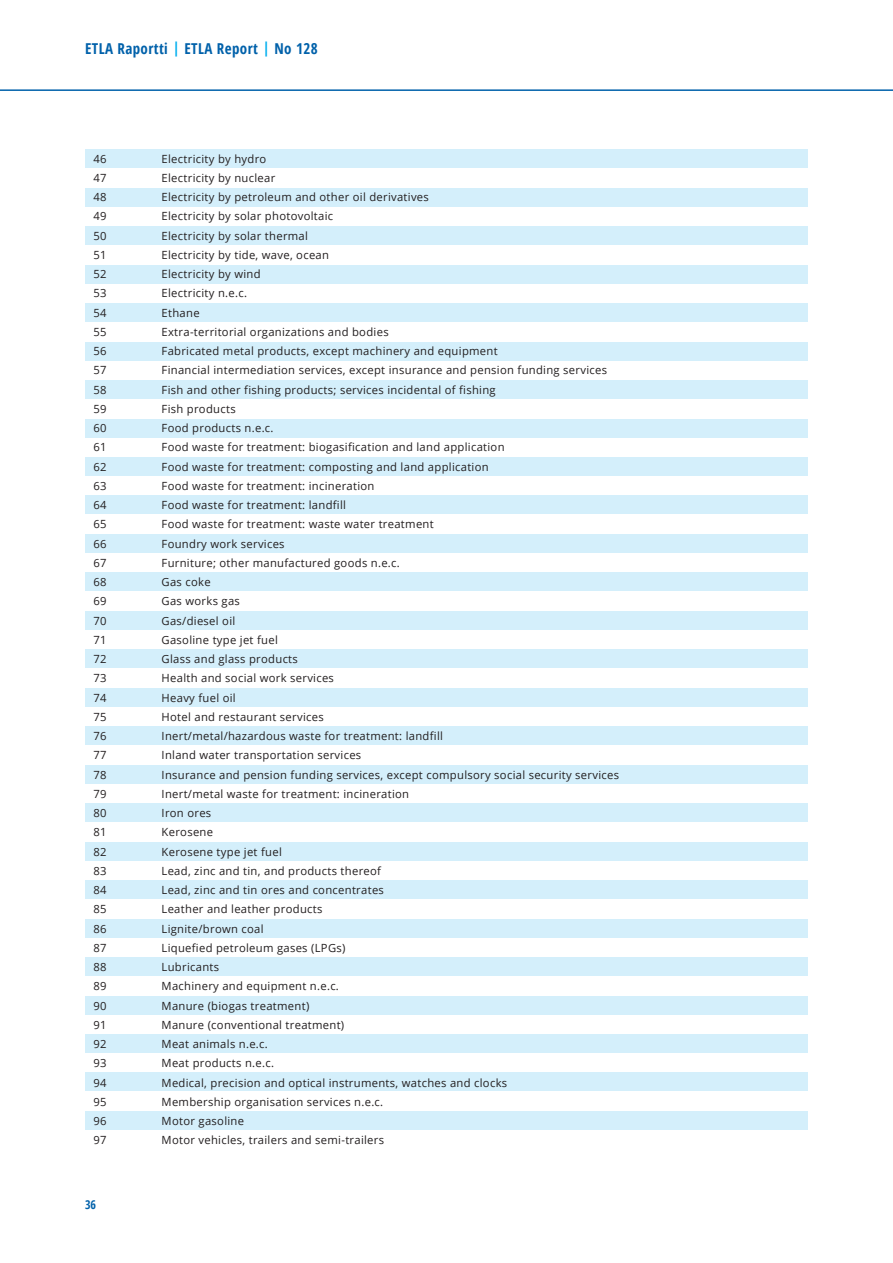
<style>
.page{position:relative;width:893px;height:1263px;background:#fff}
.page>*{position:absolute;margin:0;border:0;box-sizing:border-box;transform-origin:0 0}
.t1{font:700 condensed 15px "Open Sans";letter-spacing:.025em;color:#0161aa}
.t2{font:700 condensed 12px "Open Sans";color:#0161aa}
.t3{font:11.25px "Open Sans";letter-spacing:.025em;color:#231f20}
.s1{color:#00aeef}
</style>
<div class="page">
<hr style="left:0;top:89px;width:893px;height:2px;background:#0161aa">
<div style="left:85px;top:995px;width:723px;height:19px;background:#d4effb"></div>
<div style="left:85px;top:957px;width:723px;height:19px;background:#d4effb"></div>
<div style="left:85px;top:1072px;width:723px;height:19px;background:#d4effb"></div>
<div style="left:85px;top:1034px;width:723px;height:19px;background:#d4effb"></div>
<div style="left:85px;top:1111px;width:723px;height:19px;background:#d4effb"></div>
<div style="left:85px;top:149px;width:723px;height:19px;background:#d4effb"></div>
<div style="left:85px;top:226px;width:723px;height:19px;background:#d4effb"></div>
<div style="left:85px;top:188px;width:723px;height:19px;background:#d4effb"></div>
<div style="left:85px;top:303px;width:723px;height:19px;background:#d4effb"></div>
<div style="left:85px;top:265px;width:723px;height:19px;background:#d4effb"></div>
<div style="left:85px;top:380px;width:723px;height:19px;background:#d4effb"></div>
<div style="left:85px;top:342px;width:723px;height:18px;background:#d4effb"></div>
<div style="left:85px;top:457px;width:723px;height:19px;background:#d4effb"></div>
<div style="left:85px;top:418px;width:723px;height:19px;background:#d4effb"></div>
<div style="left:85px;top:534px;width:723px;height:19px;background:#d4effb"></div>
<div style="left:85px;top:495px;width:723px;height:19px;background:#d4effb"></div>
<div style="left:85px;top:611px;width:723px;height:19px;background:#d4effb"></div>
<div style="left:85px;top:572px;width:723px;height:19px;background:#d4effb"></div>
<div style="left:85px;top:688px;width:723px;height:19px;background:#d4effb"></div>
<div style="left:85px;top:649px;width:723px;height:19px;background:#d4effb"></div>
<div style="left:85px;top:765px;width:723px;height:19px;background:#d4effb"></div>
<div style="left:85px;top:726px;width:723px;height:19px;background:#d4effb"></div>
<div style="left:85px;top:842px;width:723px;height:18px;background:#d4effb"></div>
<div style="left:85px;top:803px;width:723px;height:19px;background:#d4effb"></div>
<div style="left:85px;top:919px;width:723px;height:18px;background:#d4effb"></div>
<div style="left:85px;top:880px;width:723px;height:19px;background:#d4effb"></div>
<h1 class="t1" style="left:85px;top:38px;width:234px">ETLA Raportti <span class="s1">|</span> ETLA Report <span class="s1">|</span> No 128</h1>
<p class="t3" style="left:94px;top:151px;width:15px">46</p>
<p class="t3" style="left:162px;top:151px;width:106px">Electricity by hydro</p>
<p class="t3" style="left:94px;top:170px;width:15px">47</p>
<p class="t3" style="left:162px;top:170px;width:115px">Electricity by nuclear</p>
<p class="t3" style="left:94px;top:189px;width:15px">48</p>
<p class="t3" style="left:162px;top:189px;width:269px">Electricity by petroleum and other oil derivatives</p>
<p class="t3" style="left:94px;top:208px;width:15px">49</p>
<p class="t3" style="left:162px;top:208px;width:173px">Electricity by solar photovoltaic</p>
<p class="t3" style="left:94px;top:228px;width:15px">50</p>
<p class="t3" style="left:162px;top:228px;width:148px">Electricity by solar thermal</p>
<p class="t3" style="left:94px;top:247px;width:15px">51</p>
<p class="t3" style="left:162px;top:247px;width:169px">Electricity by tide, wave, ocean</p>
<p class="t3" style="left:94px;top:266px;width:15px">52</p>
<p class="t3" style="left:162px;top:266px;width:101px">Electricity by wind</p>
<p class="t3" style="left:94px;top:285px;width:15px">53</p>
<p class="t3" style="left:162px;top:285px;width:87px">Electricity n.e.c.</p>
<p class="t3" style="left:94px;top:305px;width:15px">54</p>
<p class="t3" style="left:162px;top:305px;width:40px">Ethane</p>
<p class="t3" style="left:94px;top:324px;width:15px">55</p>
<p class="t3" style="left:162px;top:324px;width:229px">Extra-territorial organizations and bodies</p>
<p class="t3" style="left:94px;top:343px;width:15px">56</p>
<p class="t3" style="left:162px;top:343px;width:338px">Fabricated metal products, except machinery and equipment</p>
<p class="t3" style="left:94px;top:362px;width:15px">57</p>
<p class="t3" style="left:162px;top:362px;width:447px">Financial intermediation services, except insurance and pension funding services</p>
<p class="t3" style="left:94px;top:382px;width:15px">58</p>
<p class="t3" style="left:162px;top:382px;width:336px">Fish and other fishing products; services incidental of fishing</p>
<p class="t3" style="left:94px;top:401px;width:15px">59</p>
<p class="t3" style="left:162px;top:401px;width:76px">Fish products</p>
<p class="t3" style="left:94px;top:420px;width:15px">60</p>
<p class="t3" style="left:162px;top:420px;width:114px">Food products n.e.c.</p>
<p class="t3" style="left:94px;top:439px;width:15px">61</p>
<p class="t3" style="left:162px;top:439px;width:345px">Food waste for treatment: biogasification and land application</p>
<p class="t3" style="left:94px;top:459px;width:15px">62</p>
<p class="t3" style="left:162px;top:459px;width:329px">Food waste for treatment: composting and land application</p>
<p class="t3" style="left:94px;top:478px;width:15px">63</p>
<p class="t3" style="left:162px;top:478px;width:214px">Food waste for treatment: incineration</p>
<p class="t3" style="left:94px;top:497px;width:15px">64</p>
<p class="t3" style="left:162px;top:497px;width:186px">Food waste for treatment: landfill</p>
<p class="t3" style="left:94px;top:516px;width:15px">65</p>
<p class="t3" style="left:162px;top:516px;width:274px">Food waste for treatment: waste water treatment</p>
<p class="t3" style="left:94px;top:536px;width:15px">66</p>
<p class="t3" style="left:162px;top:536px;width:125px">Foundry work services</p>
<p class="t3" style="left:94px;top:555px;width:15px">67</p>
<p class="t3" style="left:162px;top:555px;width:240px">Furniture; other manufactured goods n.e.c.</p>
<p class="t3" style="left:94px;top:574px;width:15px">68</p>
<p class="t3" style="left:162px;top:574px;width:51px">Gas coke</p>
<p class="t3" style="left:94px;top:593px;width:15px">69</p>
<p class="t3" style="left:162px;top:593px;width:80px">Gas works gas</p>
<p class="t3" style="left:94px;top:613px;width:15px">70</p>
<p class="t3" style="left:162px;top:613px;width:75px">Gas/diesel oil</p>
<p class="t3" style="left:94px;top:632px;width:15px">71</p>
<p class="t3" style="left:162px;top:632px;width:118px">Gasoline type jet fuel</p>
<p class="t3" style="left:94px;top:651px;width:15px">72</p>
<p class="t3" style="left:162px;top:651px;width:138px">Glass and glass products</p>
<p class="t3" style="left:94px;top:670px;width:15px">73</p>
<p class="t3" style="left:162px;top:670px;width:174px">Health and social work services</p>
<p class="t3" style="left:94px;top:690px;width:15px">74</p>
<p class="t3" style="left:162px;top:690px;width:76px">Heavy fuel oil</p>
<p class="t3" style="left:94px;top:709px;width:15px">75</p>
<p class="t3" style="left:162px;top:709px;width:164px">Hotel and restaurant services</p>
<p class="t3" style="left:94px;top:728px;width:15px">76</p>
<p class="t3" style="left:162px;top:728px;width:283px">Inert/metal/hazardous waste for treatment: landfill</p>
<p class="t3" style="left:94px;top:747px;width:15px">77</p>
<p class="t3" style="left:162px;top:747px;width:201px">Inland water transportation services</p>
<p class="t3" style="left:94px;top:767px;width:15px">78</p>
<p class="t3" style="left:162px;top:767px;width:459px">Insurance and pension funding services, except compulsory social security services</p>
<p class="t3" style="left:94px;top:786px;width:15px">79</p>
<p class="t3" style="left:162px;top:786px;width:249px">Inert/metal waste for treatment: incineration</p>
<p class="t3" style="left:94px;top:805px;width:15px">80</p>
<p class="t3" style="left:162px;top:805px;width:51px">Iron ores</p>
<p class="t3" style="left:94px;top:824px;width:15px">81</p>
<p class="t3" style="left:162px;top:824px;width:53px">Kerosene</p>
<p class="t3" style="left:94px;top:844px;width:15px">82</p>
<p class="t3" style="left:162px;top:844px;width:122px">Kerosene type jet fuel</p>
<p class="t3" style="left:94px;top:863px;width:15px">83</p>
<p class="t3" style="left:162px;top:863px;width:221px">Lead, zinc and tin, and products thereof</p>
<p class="t3" style="left:94px;top:882px;width:15px">84</p>
<p class="t3" style="left:162px;top:882px;width:224px">Lead, zinc and tin ores and concentrates</p>
<p class="t3" style="left:94px;top:901px;width:15px">85</p>
<p class="t3" style="left:162px;top:901px;width:162px">Leather and leather products</p>
<p class="t3" style="left:94px;top:921px;width:15px">86</p>
<p class="t3" style="left:162px;top:921px;width:104px">Lignite/brown coal</p>
<p class="t3" style="left:94px;top:940px;width:15px">87</p>
<p class="t3" style="left:162px;top:940px;width:185px">Liquefied petroleum gases (LPGs)</p>
<p class="t3" style="left:94px;top:959px;width:15px">88</p>
<p class="t3" style="left:162px;top:959px;width:59px">Lubricants</p>
<p class="t3" style="left:94px;top:978px;width:15px">89</p>
<p class="t3" style="left:162px;top:978px;width:179px">Machinery and equipment n.e.c.</p>
<p class="t3" style="left:94px;top:998px;width:15px">90</p>
<p class="t3" style="left:162px;top:998px;width:149px">Manure (biogas treatment)</p>
<p class="t3" style="left:94px;top:1017px;width:15px">91</p>
<p class="t3" style="left:162px;top:1017px;width:184px">Manure (conventional treatment)</p>
<p class="t3" style="left:94px;top:1036px;width:15px">92</p>
<p class="t3" style="left:162px;top:1036px;width:108px">Meat animals n.e.c.</p>
<p class="t3" style="left:94px;top:1055px;width:15px">93</p>
<p class="t3" style="left:162px;top:1055px;width:114px">Meat products n.e.c.</p>
<p class="t3" style="left:94px;top:1075px;width:15px">94</p>
<p class="t3" style="left:162px;top:1075px;width:347px">Medical, precision and optical instruments, watches and clocks</p>
<p class="t3" style="left:94px;top:1094px;width:15px">95</p>
<p class="t3" style="left:162px;top:1094px;width:223px">Membership organisation services n.e.c.</p>
<p class="t3" style="left:94px;top:1113px;width:15px">96</p>
<p class="t3" style="left:162px;top:1113px;width:84px">Motor gasoline</p>
<p class="t3" style="left:94px;top:1132px;width:15px">97</p>
<p class="t3" style="left:162px;top:1132px;width:224px">Motor vehicles, trailers and semi-trailers</p>
<p class="t2" style="left:85px;top:1196px;width:13px">36</p>
</div>
